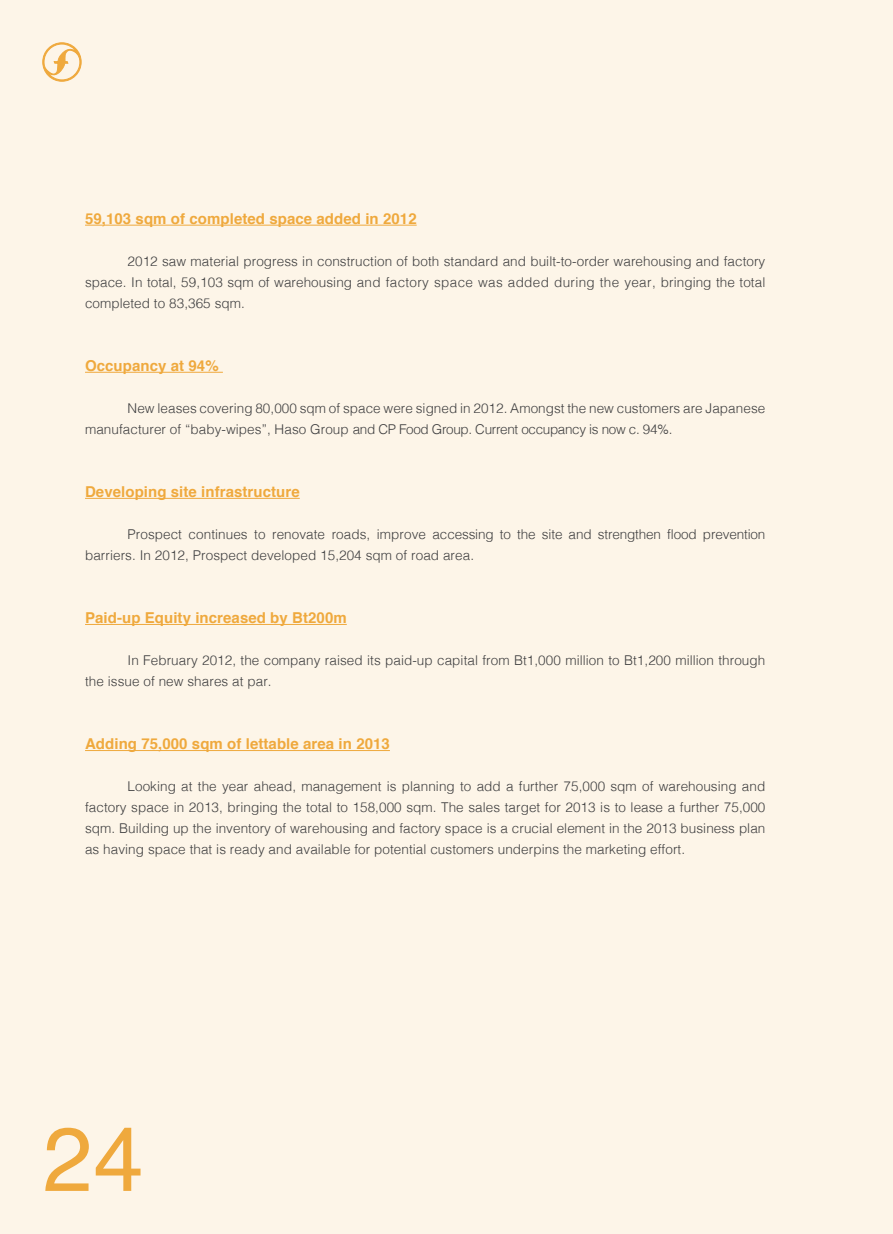
<style>
.page{position:relative;width:893px;height:1234px;background:#fff}
.page>*{position:absolute;margin:0;border:0;box-sizing:border-box;transform-origin:0 0}
.t1{font:90px "Helvetica";color:#efa93d}
.t2{font:700 15px "Helvetica";letter-spacing:.005em;color:#efa93d}
.t3{font:300 13.5px/21px "Helvetica";letter-spacing:.005em;color:#3f3f40;text-align:justify}
</style>
<div class="page">
<div style="left:0;top:0;width:893px;height:1233px;background:#fdf5e8"></div>
<svg style="left:42px;top:42px;width:40px;height:40px"></svg>
<hr style="left:85px;top:225px;width:332px;height:1px;background:#efa93d">
<hr style="left:85px;top:372px;width:138px;height:1px;background:#efa93d">
<hr style="left:85px;top:498px;width:215px;height:1px;background:#efa93d">
<hr style="left:85px;top:624px;width:262px;height:1px;background:#efa93d">
<hr style="left:85px;top:750px;width:305px;height:1px;background:#efa93d">
<p class="t2" style="left:85px;top:206px;width:333px">59,103 sqm of completed space added in 2012</p>
<p class="t3" style="left:85px;top:250px;width:682px;text-indent:43px">2012 saw material progress in construction of both standard and built-to-order warehousing and factory space. In total, 59,103 sqm of warehousing and factory space was added during the year, bringing the total completed to 83,365 sqm.</p>
<p class="t2" style="left:85px;top:353px;width:135px">Occupancy at 94%</p>
<p class="t3" style="left:85px;top:397px;width:682px;text-indent:43px">New leases covering 80,000 sqm of space were signed in 2012. Amongst the new customers are Japanese manufacturer of “baby-wipes”, Haso Group and CP Food Group. Current occupancy is now c. 94%.</p>
<p class="t2" style="left:85px;top:479px;width:216px">Developing site infrastructure</p>
<p class="t3" style="left:85px;top:523px;width:682px;text-indent:43px">Prospect continues to renovate roads, improve accessing to the site and strengthen flood prevention barriers. In 2012, Prospect developed 15,204 sqm of road area.</p>
<p class="t2" style="left:85px;top:605px;width:263px">Paid-up Equity increased by Bt200m</p>
<p class="t3" style="left:128px;top:649px;width:639px">In February 2012, the company raised its paid-up capital from Bt1,000 million to Bt1,200 million through</p>
<p class="t3" style="left:85px;top:670px;width:188px">the issue of new shares at par.</p>
<p class="t2" style="left:85px;top:731px;width:306px">Adding 75,000 sqm of lettable area in 2013</p>
<p class="t3" style="left:85px;top:775px;width:682px;text-indent:43px">Looking at the year ahead, management is planning to add a further 75,000 sqm of warehousing and factory space in 2013, bringing the total to 158,000 sqm. The sales target for 2013 is to lease a further 75,000 sqm. Building up the inventory of warehousing and factory space is a crucial element in the 2013 business plan as having space that is ready and available for potential customers underpins the marketing effort.</p>
<h1 class="t1" style="left:43px;top:1089px;width:102px">24</h1>
</div>
